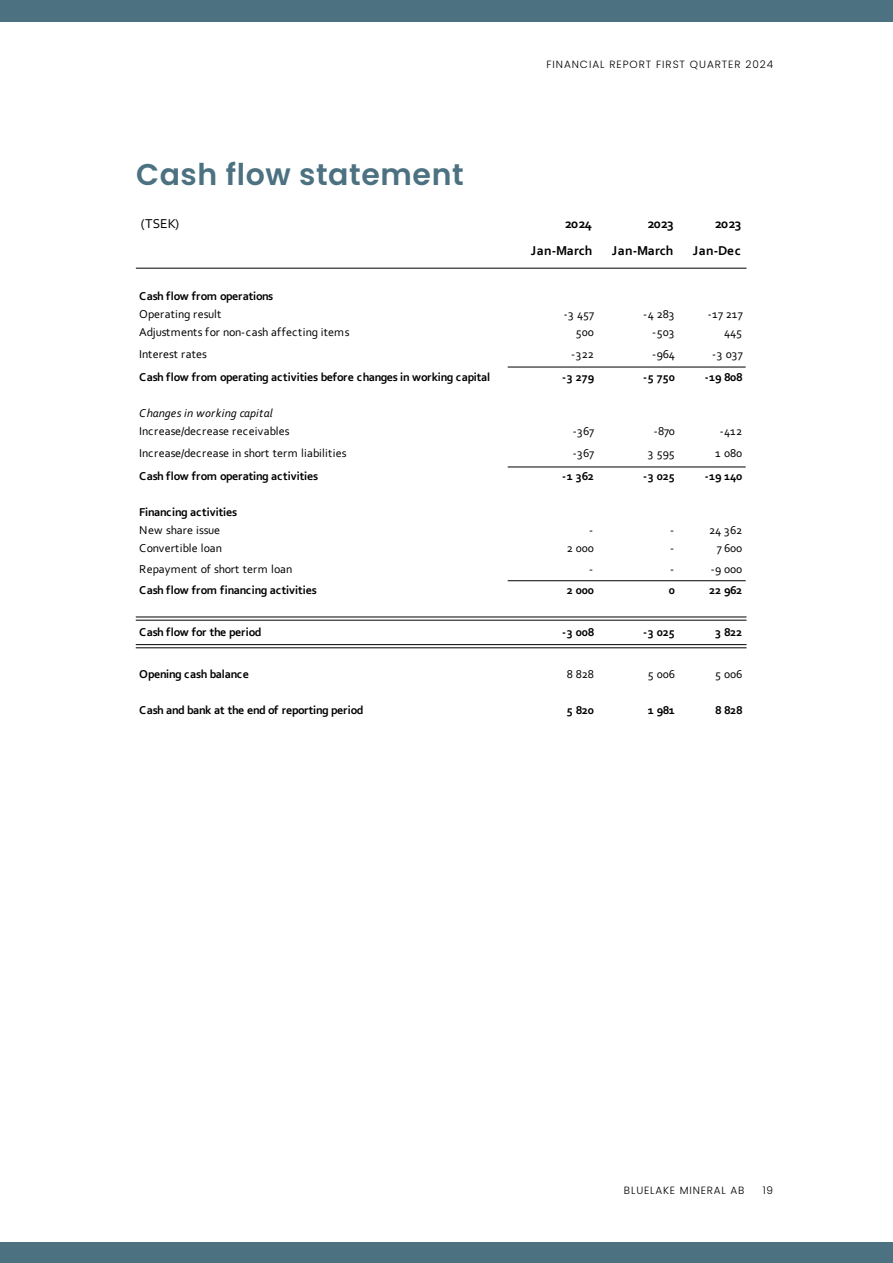
<style>
.page{position:relative;width:893px;height:1263px;background:#fff}
.page>*{position:absolute;margin:0;border:0;box-sizing:border-box;transform-origin:0 0}
.t1{font:600 30px "Poppins";letter-spacing:.02em;color:#4c7180}
.t2{font:700 13.5px "Corbel";letter-spacing:.005em;color:#000}
.t3{font:13.5px "Corbel";color:#000}
.t4{font:700 12px "Corbel";letter-spacing:-.015em;color:#000}
.t5{font:12px "Corbel";color:#000}
.t6{font:italic 12px "Corbel";letter-spacing:.01em;color:#000}
.t7{font:12px "Corbel";letter-spacing:.02em;color:#000}
.t8{font:300 10.5px "Poppins";letter-spacing:.09em;color:#000}
</style>
<div class="page">
<div style="left:0;top:0;width:893px;height:22px;background:#4c7180"></div>
<div style="left:0;top:1242px;width:893px;height:21px;background:#4c7180"></div>
<svg style="left:135px;top:267px;width:612px;height:2px"></svg>
<hr style="left:136px;top:268px;width:610px;height:1px;background:#000">
<svg style="left:507px;top:366px;width:239px;height:2px"></svg>
<hr style="left:508px;top:367px;width:238px;height:1px;background:#000">
<svg style="left:135px;top:616px;width:612px;height:5px"></svg>
<hr style="left:136px;top:616px;width:610px;height:1px;background:#000">
<hr style="left:136px;top:620px;width:610px;height:1px;background:#000">
<svg style="left:507px;top:466px;width:239px;height:2px"></svg>
<hr style="left:508px;top:466px;width:238px;height:1px;background:#000">
<svg style="left:507px;top:580px;width:239px;height:2px"></svg>
<hr style="left:508px;top:580px;width:238px;height:1px;background:#000">
<svg style="left:135px;top:644px;width:612px;height:5px"></svg>
<hr style="left:136px;top:644px;width:610px;height:1px;background:#000">
<hr style="left:136px;top:647px;width:610px;height:1px;background:#000">
<h1 class="t1" style="left:136px;top:157px;width:329px">Cash flow statement</h1>
<p class="t8" style="left:546px;top:58px;width:228px">FINANCIAL REPORT FIRST QUARTER 2024</p>
<p class="t3" style="left:141px;top:215px;width:40px">(TSEK)</p>
<p class="t2" style="left:565px;top:215px;width:28px">2024</p>
<p class="t2" style="left:648px;top:215px;width:28px">2023</p>
<p class="t2" style="left:715px;top:215px;width:28px">2023</p>
<p class="t2" style="left:531px;top:242px;width:63px">Jan-March</p>
<p class="t2" style="left:612px;top:242px;width:63px">Jan-March</p>
<p class="t2" style="left:693px;top:242px;width:49px">Jan-Dec</p>
<p class="t4" style="left:139px;top:288px;width:136px">Cash flow from operations</p>
<p class="t5" style="left:139px;top:306px;width:84px">Operating result</p>
<p class="t5" style="left:564px;top:306px;width:32px">-3 457</p>
<p class="t5" style="left:643px;top:306px;width:32px">-4 283</p>
<p class="t5" style="left:708px;top:306px;width:37px">-17 217</p>
<p class="t5" style="left:139px;top:324px;width:212px">Adjustments for non-cash affecting items</p>
<p class="t5" style="left:576px;top:324px;width:20px">500</p>
<p class="t5" style="left:652px;top:324px;width:23px">-503</p>
<p class="t5" style="left:724px;top:324px;width:19px">445</p>
<p class="t5" style="left:139px;top:347px;width:69px">Interest rates</p>
<p class="t5" style="left:571px;top:347px;width:24px">-322</p>
<p class="t5" style="left:652px;top:347px;width:24px">-964</p>
<p class="t5" style="left:712px;top:347px;width:32px">-3 037</p>
<p class="t4" style="left:139px;top:369px;width:353px">Cash flow from operating activities before changes in working capital</p>
<p class="t4" style="left:562px;top:369px;width:34px">-3 279</p>
<p class="t4" style="left:643px;top:369px;width:33px">-5 750</p>
<p class="t4" style="left:705px;top:369px;width:40px">-19 808</p>
<p class="t6" style="left:139px;top:405px;width:135px">Changes in working capital</p>
<p class="t5" style="left:139px;top:423px;width:152px">Increase/decrease receivables</p>
<p class="t5" style="left:573px;top:423px;width:23px">-367</p>
<p class="t5" style="left:654px;top:423px;width:23px">-870</p>
<p class="t5" style="left:720px;top:423px;width:24px">-412</p>
<p class="t5" style="left:139px;top:446px;width:209px">Increase/decrease in short term liabilities</p>
<p class="t5" style="left:573px;top:446px;width:23px">-367</p>
<p class="t5" style="left:648px;top:446px;width:28px">3 595</p>
<p class="t5" style="left:715px;top:446px;width:29px">1 080</p>
<p class="t4" style="left:139px;top:468px;width:181px">Cash flow from operating activities</p>
<p class="t4" style="left:562px;top:468px;width:33px">-1 362</p>
<p class="t4" style="left:643px;top:468px;width:33px">-3 025</p>
<p class="t4" style="left:705px;top:468px;width:39px">-19 140</p>
<p class="t4" style="left:139px;top:504px;width:100px">Financing activities</p>
<p class="t5" style="left:139px;top:522px;width:82px">New share issue</p>
<p class="t5" style="left:589px;top:522px;width:5px">-</p>
<p class="t5" style="left:670px;top:522px;width:5px">-</p>
<p class="t5" style="left:709px;top:522px;width:35px">24 362</p>
<p class="t7" style="left:139px;top:540px;width:84px">Convertible loan</p>
<p class="t5" style="left:567px;top:540px;width:29px">2 000</p>
<p class="t5" style="left:670px;top:540px;width:5px">-</p>
<p class="t5" style="left:717px;top:540px;width:27px">7 600</p>
<p class="t5" style="left:139px;top:561px;width:155px">Repayment of short term loan</p>
<p class="t5" style="left:589px;top:561px;width:5px">-</p>
<p class="t5" style="left:670px;top:561px;width:5px">-</p>
<p class="t5" style="left:711px;top:561px;width:33px">-9 000</p>
<p class="t4" style="left:139px;top:582px;width:179px">Cash flow from financing activities</p>
<p class="t4" style="left:567px;top:582px;width:29px">2 000</p>
<p class="t4" style="left:669px;top:582px;width:8px">0</p>
<p class="t4" style="left:709px;top:582px;width:34px">22 962</p>
<p class="t4" style="left:139px;top:624px;width:124px">Cash flow for the period</p>
<p class="t4" style="left:562px;top:624px;width:34px">-3 008</p>
<p class="t4" style="left:643px;top:624px;width:33px">-3 025</p>
<p class="t4" style="left:715px;top:624px;width:28px">3 822</p>
<p class="t4" style="left:139px;top:666px;width:111px">Opening cash balance</p>
<p class="t5" style="left:567px;top:666px;width:29px">8 828</p>
<p class="t5" style="left:648px;top:666px;width:29px">5 006</p>
<p class="t5" style="left:715px;top:666px;width:29px">5 006</p>
<p class="t4" style="left:139px;top:702px;width:226px">Cash and bank at the end of reporting period</p>
<p class="t4" style="left:567px;top:702px;width:29px">5 820</p>
<p class="t4" style="left:648px;top:702px;width:28px">1 981</p>
<p class="t4" style="left:715px;top:702px;width:29px">8 828</p>
<p class="t8" style="left:624px;top:1184px;width:122px">BLUELAKE MINERAL AB</p>
<p class="t8" style="left:763px;top:1184px;width:12px">19</p>
</div>
